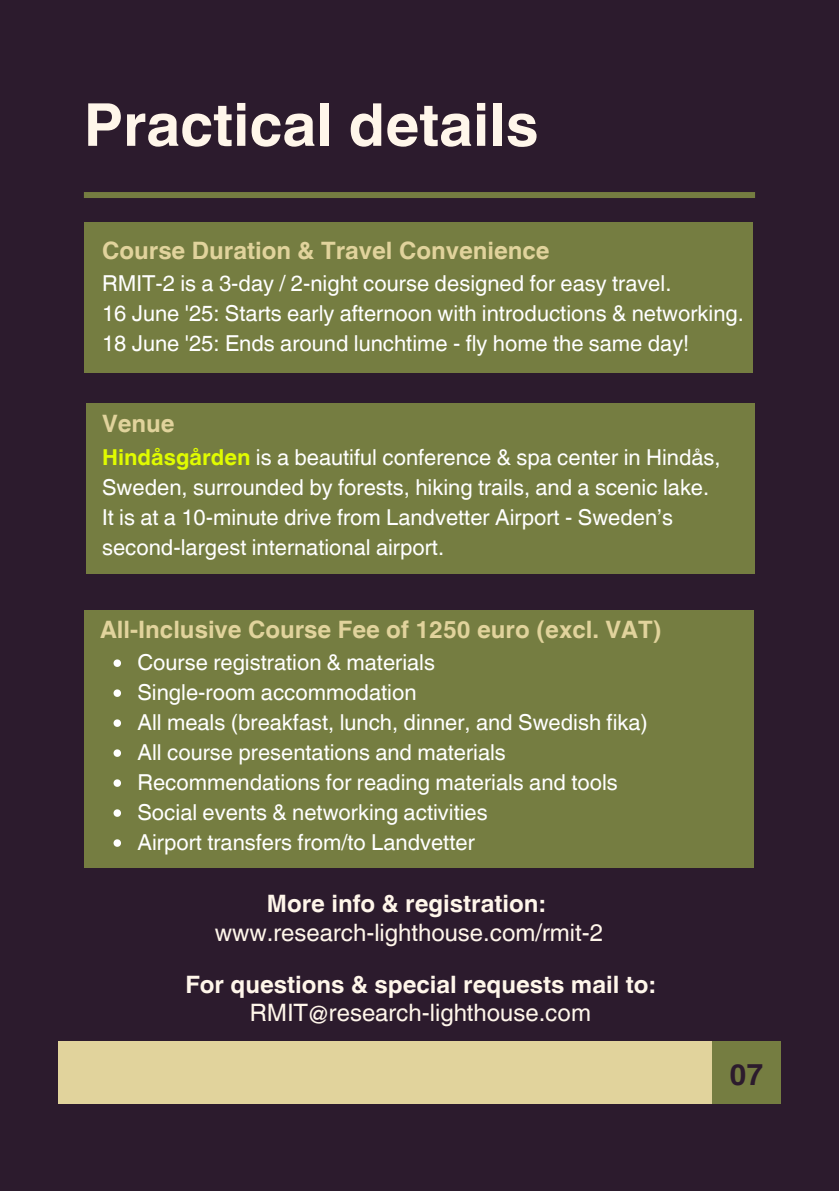
<style>
.page{position:relative;width:839px;height:1191px;background:#fff}
.page>*{position:absolute;margin:0;border:0;box-sizing:border-box;transform-origin:0 0}
.t1{font:700 59.2px "Helvetica World";color:#fff6ea}
.t2{font:700 29.6px "Helvetica World";color:#2c1b2d}
.t3{font:700 24px "Helvetica World";color:#e1d39c}
.t4{font:24px "Helvetica World";color:#fff6ea}
.t5{font:700 24px "Helvetica World";color:#fff6ea}
.t6{font:22px/30px "Helvetica World";color:#fff}
.s1{font-weight:700;color:#e0fc00}
</style>
<div class="page">
<div style="left:0;top:0;width:838px;height:1190px;background:#2c1b2d"></div>
<div style="left:712px;top:1041px;width:68px;height:63px;background:#757d41"></div>
<div style="left:58px;top:1041px;width:654px;height:63px;background:#e1d39c"></div>
<div style="left:84px;top:192px;width:671px;height:6px;background:#757d41"></div>
<div style="left:84px;top:222px;width:668px;height:151px;background:#757d41"></div>
<div style="left:86px;top:403px;width:668px;height:171px;background:#757d41"></div>
<div style="left:84px;top:610px;width:669px;height:258px;background:#757d41"></div>
<svg style="left:113px;top:659px;width:8px;height:8px"></svg>
<svg style="left:113px;top:689px;width:8px;height:8px"></svg>
<svg style="left:113px;top:719px;width:8px;height:8px"></svg>
<svg style="left:113px;top:749px;width:8px;height:8px"></svg>
<svg style="left:113px;top:779px;width:8px;height:8px"></svg>
<svg style="left:113px;top:809px;width:8px;height:8px"></svg>
<svg style="left:113px;top:839px;width:8px;height:8px"></svg>
<p class="t1" style="left:84px;top:77px;width:456px">Practical details</p>
<p class="t3" style="left:102px;top:231px;width:449px">Course Duration &amp; Travel Convenience</p>
<p class="t6" style="left:102px;top:268px;width:571px">RMIT-2 is a 3-day / 2-night course designed for easy travel.</p>
<p class="t6" style="left:102px;top:298px;width:643px">16 June '25: Starts early afternoon with introductions &amp; networking.</p>
<p class="t6" style="left:102px;top:328px;width:588px">18 June '25: Ends around lunchtime - fly home the same day!</p>
<p class="t3" style="left:102px;top:404px;width:74px">Venue</p>
<p class="t6" style="left:102px;top:442px;width:620px"><span class="s1">Hindåsgården</span> is a beautiful conference &amp; spa center in Hindås,<br>Sweden, surrounded by forests, hiking trails, and a scenic lake.</p>
<p class="t6" style="left:102px;top:502px;width:572px">It is at a 10-minute drive from Landvetter Airport - Sweden’s second-largest international airport.</p>
<h2 class="t3" style="left:100px;top:610px;width:563px">All-Inclusive Course Fee of 1250 euro (excl. VAT)</h2>
<p class="t6" style="left:137px;top:647px;width:299px">Course registration &amp; materials</p>
<p class="t6" style="left:137px;top:677px;width:280px">Single-room accommodation</p>
<p class="t6" style="left:137px;top:707px;width:512px">All meals (breakfast, lunch, dinner, and Swedish fika)</p>
<p class="t6" style="left:137px;top:737px;width:370px">All course presentations and materials</p>
<p class="t6" style="left:137px;top:767px;width:482px">Recommendations for reading materials and tools</p>
<p class="t6" style="left:137px;top:797px;width:352px">Social events &amp; networking activities</p>
<p class="t6" style="left:137px;top:827px;width:339px">Airport transfers from/to Landvetter</p>
<p class="t5" style="left:267px;top:884px;width:280px">More info &amp; registration:</p>
<p class="t4" style="left:215px;top:918px;width:390px">www.research-lighthouse.com/rmit-2</p>
<p class="t5" style="left:185px;top:965px;width:471px">For questions &amp; special requests mail to:</p>
<p class="t4" style="left:250px;top:999px;width:342px">RMIT@research-lighthouse.com</p>
<h1 class="t2" style="left:729px;top:1050px;width:36px">07</h1>
</div>
